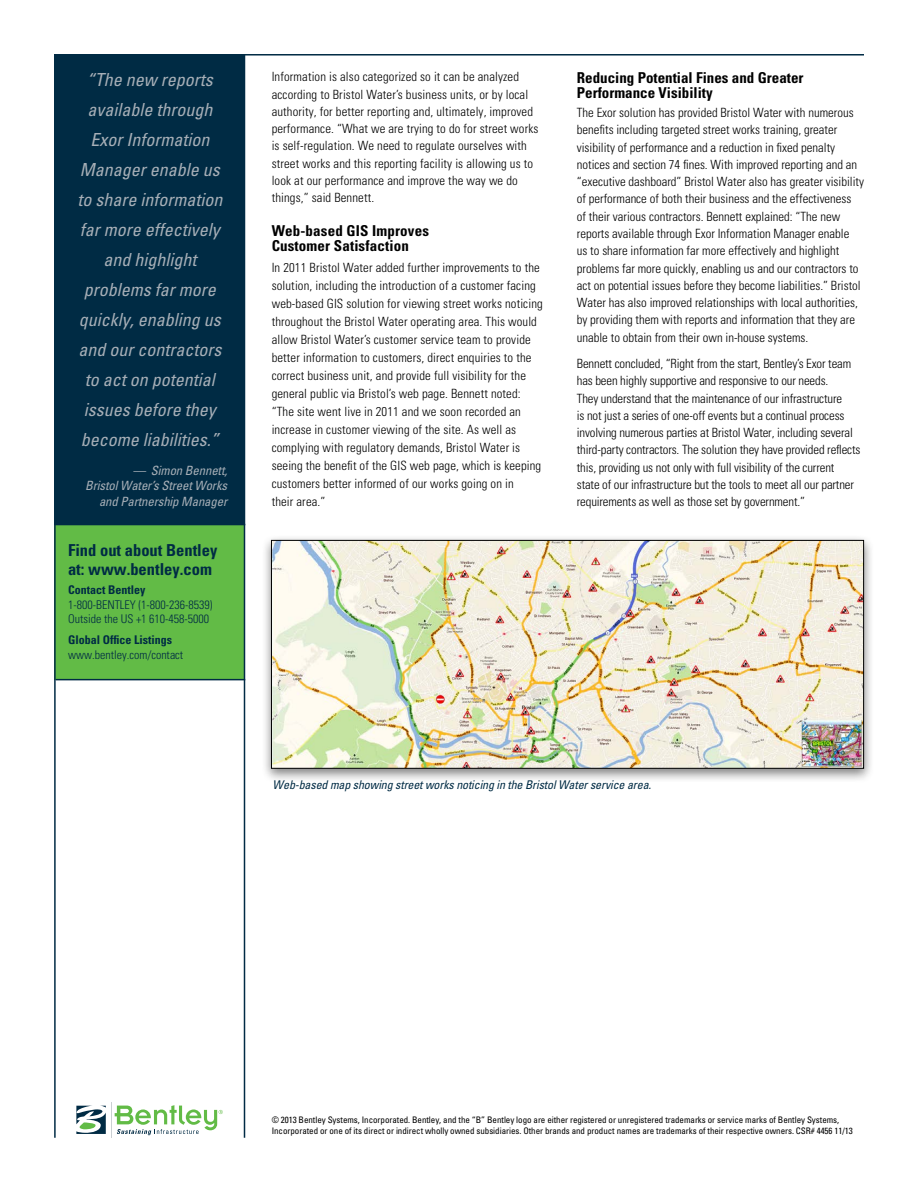
<style>
.page{position:relative;width:918px;height:1188px;background:#fff}
.page>*{position:absolute;margin:0;border:0;box-sizing:border-box;transform-origin:0 0}
.t1{font:italic condensed 18px/30px "Univers";color:#a7afb7;text-align:center}
.t2{font:700 condensed 16.5px/19.8px "Univers";color:#002b44}
.t3{font:700 condensed 15px/15px "Univers";color:#000}
.t4{font:300 condensed 12.75px/17.2px "Univers";color:#000}
.t5{font:italic condensed 12.75px/15.3px "Univers";letter-spacing:-.01em;color:#a7afb7;text-align:right}
.t6{font:300 condensed 12px/14.4px "Univers";color:#002b44}
.t7{font:italic condensed 12px "Univers";letter-spacing:-.01em;color:#002b44}
.t8{font:700 condensed 12px "Univers";color:#002b44}
.t9{font:condensed 9px/10.8px "Univers";letter-spacing:-.005em;color:#000}
</style>
<div class="page">
<hr style="left:111px;top:1102px;width:1px;height:36px;background:#cacfd3">
<svg style="left:76px;top:1106px;width:30px;height:28px"></svg>
<svg style="left:115px;top:1105px;width:108px;height:30px"></svg>
<div style="left:55px;top:516px;width:190px;height:164px;background:#62bb46"></div>
<hr style="left:56px;top:679px;width:189px;height:1px;background:#002b44">
<div style="left:55px;top:54px;width:190px;height:470px;background:#002b44"></div>
<hr style="left:55px;top:524px;width:190px;height:1px;background:#002b44">
<hr style="left:244px;top:54px;width:1px;height:1084px;background:#002b44">
<hr style="left:54px;top:54px;width:2px;height:1084px;background:#002b44">
<hr style="left:56px;top:54px;width:808px;height:2px;background:#002b44">
<div style="left:261px;top:534px;width:613px;height:249px;background:#000;opacity:.5"></div>
<img style="left:271px;top:540px;width:593px;height:229px">
<p class="t1" style="left:77px;top:65px;width:146px">“The new reports available through<br>Exor Information<br>Manager enable us to share information far more effectively and highlight problems far more quickly, enabling us and our contractors to act on potential issues before they become liabilities.”</p>
<p class="t5" style="left:85px;top:463px;width:144px">— Simon Bennett,<br>Bristol Water’s Street Works and Partnership Manager</p>
<p class="t2" style="left:68px;top:540px;width:151px">Find out about Bentley at: www.bentley.com</p>
<p class="t8" style="left:68px;top:583px;width:79px">Contact Bentley</p>
<p class="t6" style="left:68px;top:597px;width:146px">1-800-BENTLEY (1-800-236-8539)<br>Outside the US +1 610-458-5000</p>
<p class="t8" style="left:68px;top:633px;width:105px">Global Office Listings</p>
<p class="t6" style="left:68px;top:647px;width:117px">www.bentley.com/contact</p>
<p class="t4" style="left:272px;top:68px;width:268px">Information is also categorized so it can be analyzed according to Bristol Water’s business units, or by local authority, for better reporting and, ultimately, improved performance. “What we are trying to do for street works is self-regulation. We need to regulate ourselves with street works and this reporting facility is allowing us to look at our performance and improve the way we do things,” said Bennett.</p>
<p class="t3" style="left:272px;top:223px;width:159px">Web-based GIS Improves<br>Customer Satisfaction</p>
<p class="t4" style="left:272px;top:258px;width:273px;line-height:18px">In 2011 Bristol Water added further improvements to the solution, including the introduction of a customer facing web-based GIS solution for viewing street works noticing throughout the Bristol Water operating area. This would allow Bristol Water’s customer service team to provide better information to customers, direct enquiries to the correct business unit, and provide full visibility for the general public via Bristol’s web page. Bennett noted: “The site went live in 2011 and we soon recorded an increase in customer viewing of the site. As well as complying with regulatory demands, Bristol Water is seeing the benefit of the GIS web page, which is keeping customers better informed of our works going on in<br>their area.”</p>
<p class="t3" style="left:577px;top:70px;width:228px">Reducing Potential Fines and Greater<br>Performance Visibility</p>
<p class="t4" style="left:577px;top:104px;width:289px">The Exor solution has provided Bristol Water with numerous benefits including targeted street works training, greater visibility of performance and a reduction in fixed penalty notices and section 74 fines. With improved reporting and an “executive dashboard” Bristol Water also has greater visibility of performance of both their business and the effectiveness<br>of their various contractors. Bennett explained: “The new reports available through Exor Information Manager enable<br>us to share information far more effectively and highlight problems far more quickly, enabling us and our contractors to act on potential issues before they become liabilities.” Bristol Water has also improved relationships with local authorities, by providing them with reports and information that they are unable to obtain from their own in-house systems.</p>
<p class="t4" style="left:577px;top:355px;width:285px">Bennett concluded, “Right from the start, Bentley’s Exor team has been highly supportive and responsive to our needs.<br>They understand that the maintenance of our infrastructure<br>is not just a series of one-off events but a continual process involving numerous parties at Bristol Water, including several third-party contractors. The solution they have provided reflects this, providing us not only with full visibility of the current<br>state of our infrastructure but the tools to meet all our partner requirements as well as those set by government.”</p>
<p class="t7" style="left:273px;top:777px;width:380px">Web-based map showing street works noticing in the Bristol Water service area.</p>
<p class="t9" style="left:272px;top:1114px;width:583px">© 2013 Bentley Systems, Incorporated. Bentley, and the “B” Bentley logo are either registered or unregistered trademarks or service marks of Bentley Systems,<br>Incorporated or one of its direct or indirect wholly owned subsidiaries. Other brands and product names are trademarks of their respective owners. CSR# 4456 11/13</p>
</div>
